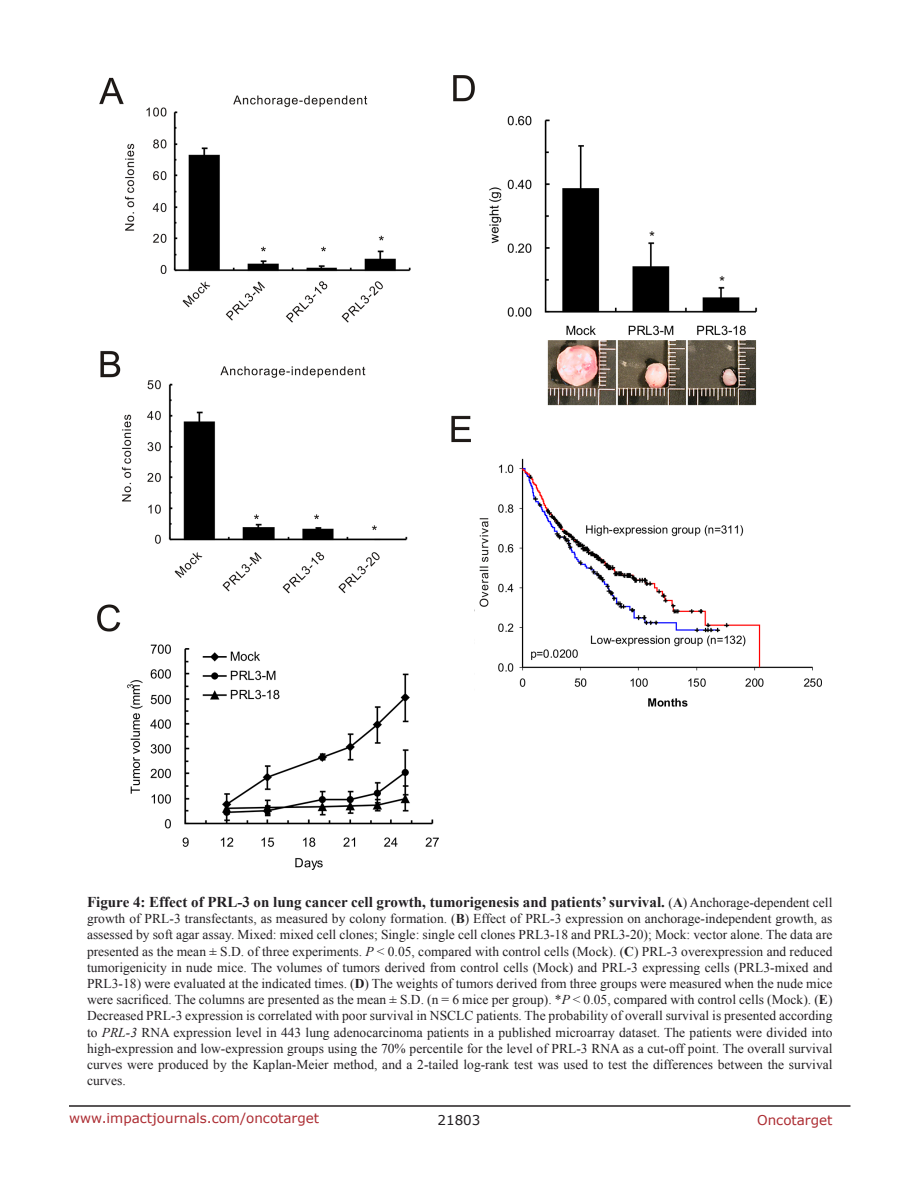
<style>
.page{position:relative;width:918px;height:1188px;background:#fff}
.page>*{position:absolute;margin:0;border:0;box-sizing:border-box;transform-origin:0 0}
.FigureText{font:700 15px "Times New Roman";color:#221f22}
.FigureText-2{font:13.5px/16.2px "Times New Roman";color:#221f22;text-align:justify}
.t1{font:13.5px "Verdana";color:#ac2b31}
.t2{font:13.5px "Verdana";color:#221f22}
.s1{font-weight:400;font-size:13.5px}
.s2{font-size:13.5px}
.s3{font-weight:700}
.s4{font-style:italic}
</style>
<div class="page">
<hr style="left:69px;top:1105px;width:781px;height:2px;background:#231f20">
<img style="left:98px;top:76px;width:724px;height:793px">
<p class="FigureText" style="left:87px;top:892px;width:747px">Figure 4: Effect of PRL‑3 on lung cancer cell growth, tumorigenesis and patients’ survival. <span class="s1">(</span><span class="s2">A</span><span class="s1">) Anchorage‑dependent cell</span></p>
<p class="FigureText-2" style="left:87px;top:910px;width:747px">growth of PRL‑3 transfectants, as measured by colony formation. (<span class="s3">B</span>) Effect of PRL‑3 expression on anchorage‑independent growth, as assessed by soft agar assay. Mixed: mixed cell clones; Single: single cell clones PRL3‑18 and PRL3‑20); Mock: vector alone. The data are presented as the mean ± S.D. of three experiments. <span class="s4">P</span> &lt; 0.05, compared with control cells (Mock). (<span class="s3">C</span>) PRL‑3 overexpression and reduced tumorigenicity in nude mice. The volumes of tumors derived from control cells (Mock) and PRL‑3 expressing cells (PRL3‑mixed and PRL3‑18) were evaluated at the indicated times. (<span class="s3">D</span>) The weights of tumors derived from three groups were measured when the nude mice were sacrificed. The columns are presented as the mean ± S.D. (n = 6 mice per group). *<span class="s4">P</span> &lt; 0.05, compared with control cells (Mock). (<span class="s3">E</span>)<br>Decreased PRL‑3 expression is correlated with poor survival in NSCLC patients. The probability of overall survival is presented according to <span class="s4">PRL‑3</span> RNA expression level in 443 lung adenocarcinoma patients in a published microarray dataset. The patients were divided into high‑expression and low‑expression groups using the 70% percentile for the level of PRL‑3 RNA as a cut‑off point. The overall survival curves were produced by the Kaplan‑Meier method, and a 2‑tailed log‑rank test was used to test the differences between the survival curves.</p>
<p class="t1" style="left:69px;top:1109px;width:252px">www.impactjournals.com/oncotarget</p>
<p class="t2" style="left:438px;top:1111px;width:44px">21803</p>
<p class="t1" style="left:757px;top:1111px;width:77px">Oncotarget</p>
</div>
